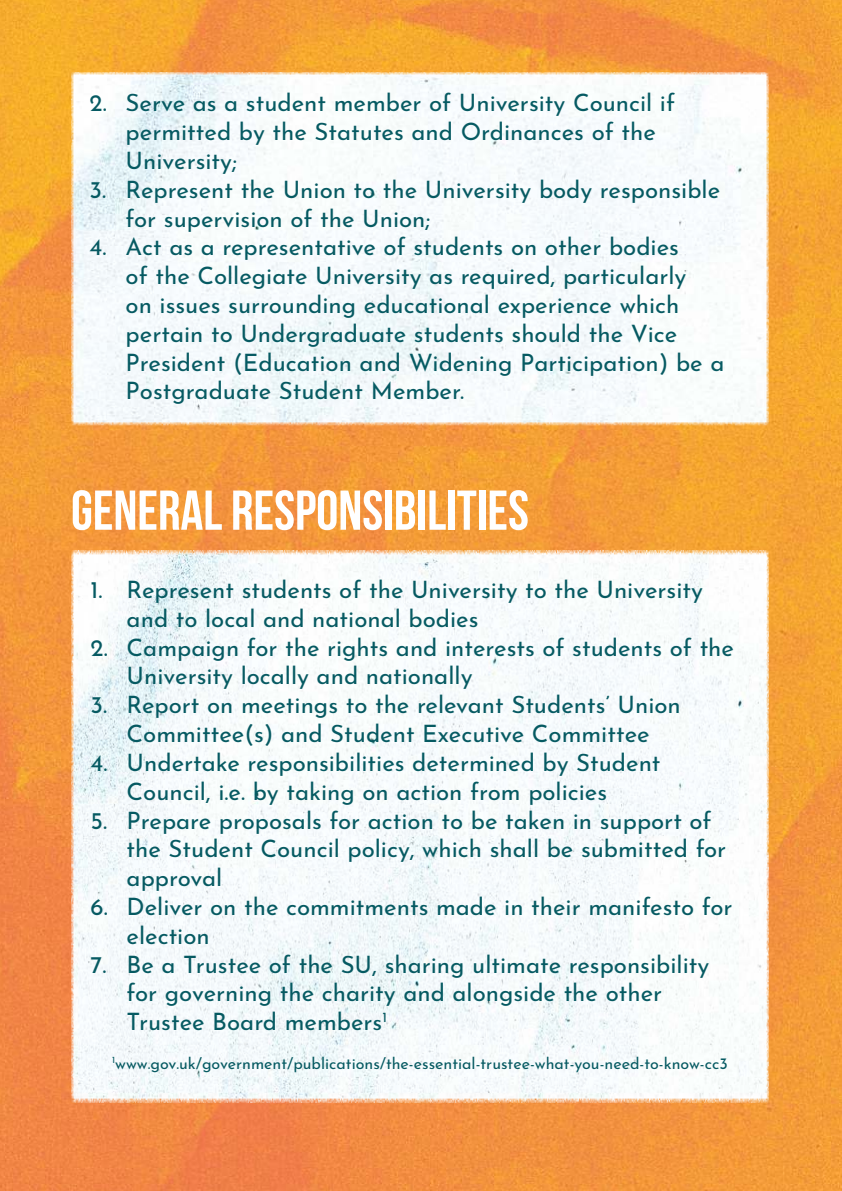
<style>
.page{position:relative;width:842px;height:1191px;background:#fff}
.page>*{position:absolute;margin:0;border:0;box-sizing:border-box;transform-origin:0 0}
.t1{font:700 56px "Bebas Neue";color:#fff}
.t2{font:24px/28.8px "Josefin Sans";color:#065a62}
.t3{font:16px "Josefin Sans";color:#065a62}
</style>
<div class="page">
<img style="left:0;top:0;width:842px;height:1191px">
<img style="left:71px;top:72px;width:698px;height:353px">
<img style="left:71px;top:550px;width:698px;height:552px">
<p class="t2" style="left:126px;top:86px;width:551px;text-indent:-36px">2. Serve as a student member of University Council if permitted by the Statutes and Ordinances of the<br>University;</p>
<p class="t2" style="left:126px;top:172px;width:596px;text-indent:-36px">3. Represent the Union to the University body responsible for supervision of the Union;</p>
<p class="t2" style="left:126px;top:230px;width:600px;text-indent:-36px">4. Act as a representative of students on other bodies<br>of the Collegiate University as required, particularly<br>on issues surrounding educational experience which pertain to Undergraduate students should the Vice President (Education and Widening Participation) be a Postgraduate Student Member.</p>
<h1 class="t1" style="left:71px;top:477px;width:459px">GENERAL RESPONSIBILITIES</h1>
<p class="t2" style="left:127px;top:572px;width:578px;text-indent:-36px">1. Represent students of the University to the University and to local and national bodies</p>
<p class="t2" style="left:127px;top:630px;width:609px;text-indent:-36px">2. Campaign for the rights and interests of students of the<br>University locally and nationally</p>
<p class="t2" style="left:91px;top:687px;width:592px;text-align:center">3. Report on meetings to the relevant Students’ Union<br>Committee(s) and Student Executive Committee</p>
<p class="t2" style="left:127px;top:745px;width:535px;text-indent:-36px">4. Undertake responsibilities determined by Student<br>Council, i.e. by taking on action from policies</p>
<p class="t2" style="left:127px;top:803px;width:601px;text-indent:-36px">5. Prepare proposals for action to be taken in support of the Student Council policy, which shall be submitted for approval</p>
<p class="t2" style="left:127px;top:889px;width:607px;text-indent:-36px">6. Deliver on the commitments made in their manifesto for election</p>
<p class="t2" style="left:127px;top:947px;width:584px;text-indent:-36px">7. Be a Trustee of the SU, sharing ultimate responsibility for governing the charity and alongside the other<br>Trustee Board members<sup>1</sup></p>
<p class="t3" style="left:112px;top:1049px;width:617px"><sup>1</sup>www.gov.uk/government/publications/the-essential-trustee-what-you-need-to-know-cc3</p>
</div>
